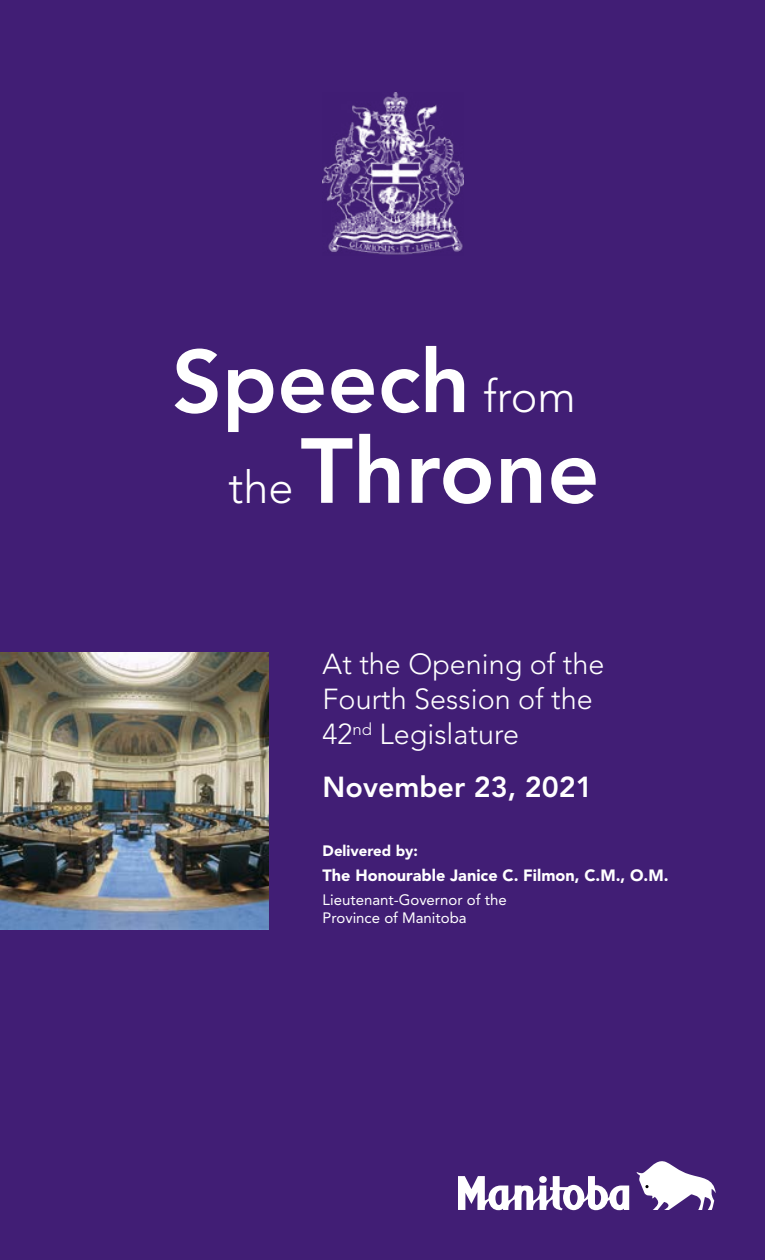
<style>
.page{position:relative;width:765px;height:1260px;background:#411e75}
.page>*{position:absolute;margin:0;border:0;box-sizing:border-box;transform-origin:0 0}
.t1{font:800 91.25px "Avenir LT Std";color:#fff}
.t2{font:800 87.5px "Avenir LT Std";color:#fff}
.t3{font:300 28.75px "Avenir LT Std";color:#fff}
.t4{font:800 28.75px "Avenir LT Std";color:#fff}
.t5{font:900 16.25px "Avenir LT Std";color:#fff}
.t6{font:15px/18px "Avenir LT Std";color:#fff}
.t7{font:900 15px "Avenir LT Std";color:#fff}
.s1{font-weight:300;font-size:45px}
</style>
<div class="page">
<img style="left:323px;top:93px;width:141px;height:162px">
<img style="left:0;top:653px;width:268px;height:277px">
<svg style="left:636px;top:1161px;width:80px;height:49px"></svg>
<svg style="left:458px;top:1176px;width:171px;height:34px"></svg>
<div style="left:539px;top:1176px;width:8px;height:7px;background:#fff;border-radius:50%"></div>
<p class="t2" style="left:172px;top:330px;width:406px">Speech <span class="s1">from</span></p>
<p class="t1" style="left:229px;top:417px;width:373px"><span class="s1">the</span> Throne</p>
<p class="t3" style="left:323px;top:647px;width:283px">At the Opening of the</p>
<p class="t3" style="left:323px;top:682px;width:272px">Fourth Session of the</p>
<p class="t3" style="left:323px;top:717px;width:198px">42<sup>nd</sup> Legislature</p>
<p class="t4" style="left:323px;top:770px;width:272px">November 23, 2021</p>
<p class="t7" style="left:323px;top:842px;width:97px">Delivered by:</p>
<p class="t5" style="left:323px;top:866px;width:347px">The Honourable Janice C. Filmon, C.M., O.M.</p>
<p class="t6" style="left:323px;top:891px;width:186px">Lieutenant-Governor of the<br>Province of Manitoba</p>
</div>
